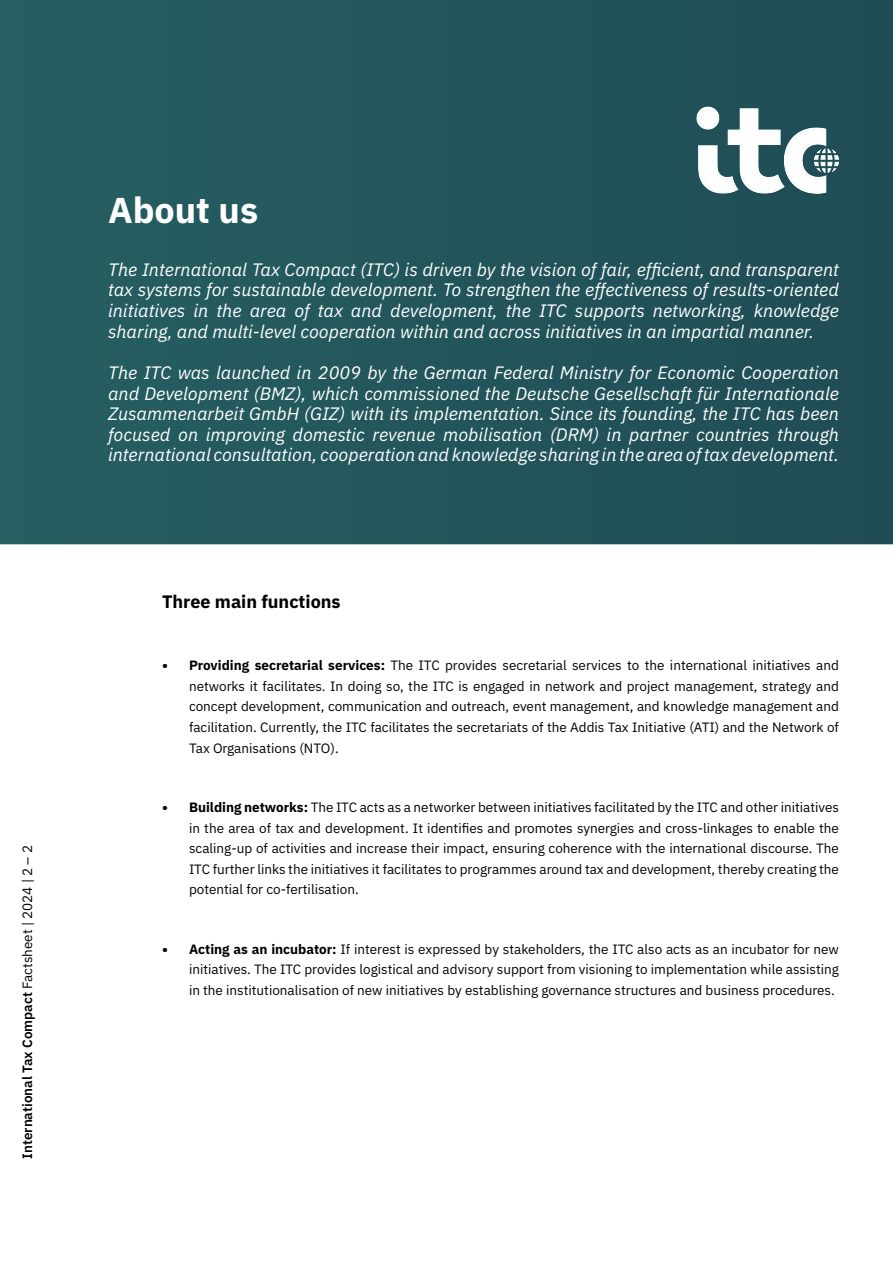
<style>
.page{position:relative;width:893px;height:1263px;background:#fff}
.page>*{position:absolute;margin:0;border:0;box-sizing:border-box;transform-origin:0 0}
.t1{font:700 36px "IBM Plex Sans";color:#fff}
.t2{font:italic 18px/20.7px "IBM Plex Sans";color:#fff;text-align:justify}
.t3{font:700 18px "IBM Plex Sans";color:#000}
.t4{font:13.5px/20.7px "IBM Plex Sans";color:#000;text-align:justify}
.t5{font:600 13.5px "IBM Plex Sans";color:#000}
.s1{font-weight:400}
.s2{font-weight:700}
</style>
<div class="page">
<img style="left:0;top:0;width:893px;height:545px">
<img style="left:669px;top:60px;width:186px;height:190px">
<p class="t5" style="left:17px;top:1159px;width:315px;rotate:-90deg">International Tax Compact <span class="s1">Factsheet | 2024 | 2 – 2</span></p>
<h1 class="t1" style="left:108px;top:181px;width:152px">About us</h1>
<p class="t2" style="left:108px;top:258px;width:732px">The International Tax Compact (ITC) is driven by the vision of fair, efficient, and transparent tax systems for sustainable development. To strengthen the effectiveness of results-oriented initiatives in the area of tax and development, the ITC supports networking, knowledge sharing, and multi-level cooperation within and across initiatives in an impartial manner.</p>
<p class="t2" style="left:108px;top:361px;width:732px">The ITC was launched in 2009 by the German Federal Ministry for Economic Cooperation and Development (BMZ), which commissioned the Deutsche Gesellschaft für Internationale Zusammenarbeit GmbH (GIZ) with its implementation. Since its founding, the ITC has been focused on improving domestic revenue mobilisation (DRM) in partner countries through international consultation, cooperation and knowledge sharing in the area of tax development.</p>
<h2 class="t3" style="left:162px;top:587px;width:180px">Three main functions</h2>
<p class="t4" style="left:189px;top:654px;width:651px;text-indent:-27px"><span class="s2">• Providing secretarial services:</span> The ITC provides secretarial services to the international initiatives and networks it facilitates. In doing so, the ITC is engaged in network and project management, strategy and concept development, communication and outreach, event management, and knowledge management and facilitation. Currently, the ITC facilitates the secretariats of the Addis Tax Initiative (ATI) and the Network of Tax Organisations (NTO).</p>
<p class="t4" style="left:189px;top:796px;width:651px;text-indent:-27px"><span class="s2">• Building networks:</span> The ITC acts as a networker between initiatives facilitated by the ITC and other initiatives in the area of tax and development. It identifies and promotes synergies and cross-linkages to enable the scaling-up of activities and increase their impact, ensuring coherence with the international discourse. The ITC further links the initiatives it facilitates to programmes around tax and development, thereby creating the potential for co-fertilisation.</p>
<p class="t4" style="left:189px;top:937px;width:651px;text-indent:-27px"><span class="s2">• Acting as an incubator:</span> If interest is expressed by stakeholders, the ITC also acts as an incubator for new initiatives. The ITC provides logistical and advisory support from visioning to implementation while assisting in the institutionalisation of new initiatives by establishing governance structures and business procedures.</p>
</div>
